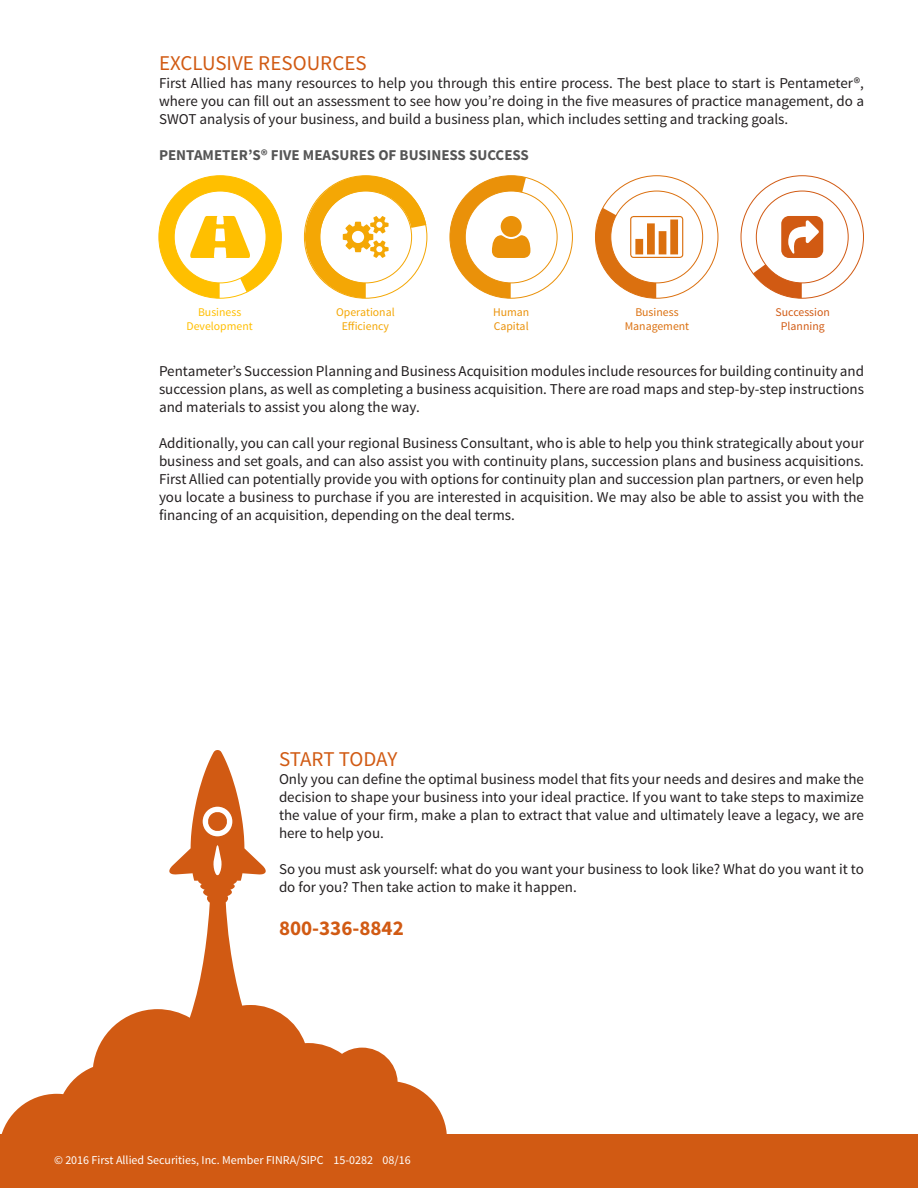
<style>
.page{position:relative;width:918px;height:1188px;background:#fff}
.page>*{position:absolute;margin:0;border:0;box-sizing:border-box;transform-origin:0 0}
.t1{font:21px "Source Sans Pro";color:#d15a13}
.t2{font:700 21px "Source Sans Pro";color:#d15a13}
.t3{font:15px/18px "Source Sans Pro";color:#231f20;text-align:justify}
.t4{font:700 15px "Source Sans Pro";color:#555}
.t5{font:12px "Source Sans Pro";color:#fff}
.t6{font:11.7px "Source Sans Pro";color:#f4a705}
.t7{font:11.7px "Source Sans Pro";color:#ffbf00}
.t8{font:11.7px "Source Sans Pro";color:#d15a13}
.t9{font:11.7px "Source Sans Pro";color:#db700f}
.t10{font:11.7px "Source Sans Pro";color:#ea9109}
</style>
<div class="page">
<svg style="left:1px;top:750px;width:446px;height:384px"></svg>
<svg style="left:207px;top:811px;width:21px;height:21px"></svg>
<div style="left:0;top:1134px;width:918px;height:54px;background:#d15a13"></div>
<svg style="left:595px;top:175px;width:124px;height:124px"></svg>
<svg style="left:158px;top:175px;width:124px;height:124px"></svg>
<svg style="left:449px;top:175px;width:124px;height:124px"></svg>
<svg style="left:740px;top:175px;width:124px;height:124px"></svg>
<svg style="left:303px;top:175px;width:125px;height:124px"></svg>
<p class="t1" style="left:159px;top:50px;width:209px">EXCLUSIVE RESOURCES</p>
<p class="t3" style="left:159px;top:74px;width:707px">First Allied has many resources to help you through this entire process. The best place to start is Pentameter®, where you can fill out an assessment to see how you’re doing in the five measures of practice management, do a SWOT analysis of your business, and build a business plan, which includes setting and tracking goals.</p>
<p class="t4" style="left:159px;top:145px;width:371px">PENTAMETER’S® FIVE MEASURES OF BUSINESS SUCCESS</p>
<p class="t7" style="left:198px;top:305px;width:45px">Business</p>
<p class="t7" style="left:187px;top:319px;width:68px">Development</p>
<p class="t6" style="left:336px;top:305px;width:60px">Operational</p>
<p class="t6" style="left:342px;top:319px;width:49px">Efficiency</p>
<p class="t10" style="left:493px;top:305px;width:38px">Human</p>
<p class="t10" style="left:494px;top:319px;width:36px">Capital</p>
<p class="t9" style="left:635px;top:305px;width:45px">Business</p>
<p class="t9" style="left:625px;top:319px;width:66px">Management</p>
<p class="t8" style="left:776px;top:305px;width:56px">Succession</p>
<p class="t8" style="left:781px;top:319px;width:45px">Planning</p>
<p class="t3" style="left:159px;top:362px;width:707px">Pentameter’s Succession Planning and Business Acquisition modules include resources for building continuity and succession plans, as well as completing a business acquisition. There are road maps and step-by-step instructions and materials to assist you along the way.</p>
<p class="t3" style="left:159px;top:434px;width:707px">Additionally, you can call your regional Business Consultant, who is able to help you think strategically about your business and set goals, and can also assist you with continuity plans, succession plans and business acquisitions.<br>First Allied can potentially provide you with options for continuity plan and succession plan partners, or even help you locate a business to purchase if you are interested in acquisition. We may also be able to assist you with the financing of an acquisition, depending on the deal terms.</p>
<p class="t1" style="left:279px;top:746px;width:120px">START TODAY</p>
<p class="t3" style="left:279px;top:770px;width:587px">Only you can define the optimal business model that fits your needs and desires and make the decision to shape your business into your ideal practice. If you want to take steps to maximize the value of your firm, make a plan to extract that value and ultimately leave a legacy, we are here to help you.</p>
<p class="t3" style="left:279px;top:860px;width:587px">So you must ask yourself: what do you want your business to look like? What do you want it to do for you? Then take action to make it happen.</p>
<p class="t2" style="left:279px;top:914px;width:126px">800-336-8842</p>
<p class="t5" style="left:54px;top:1153px;width:358px">© 2016 First Allied Securities, Inc. Member FINRA/SIPC 15-0282 08/16</p>
</div>
